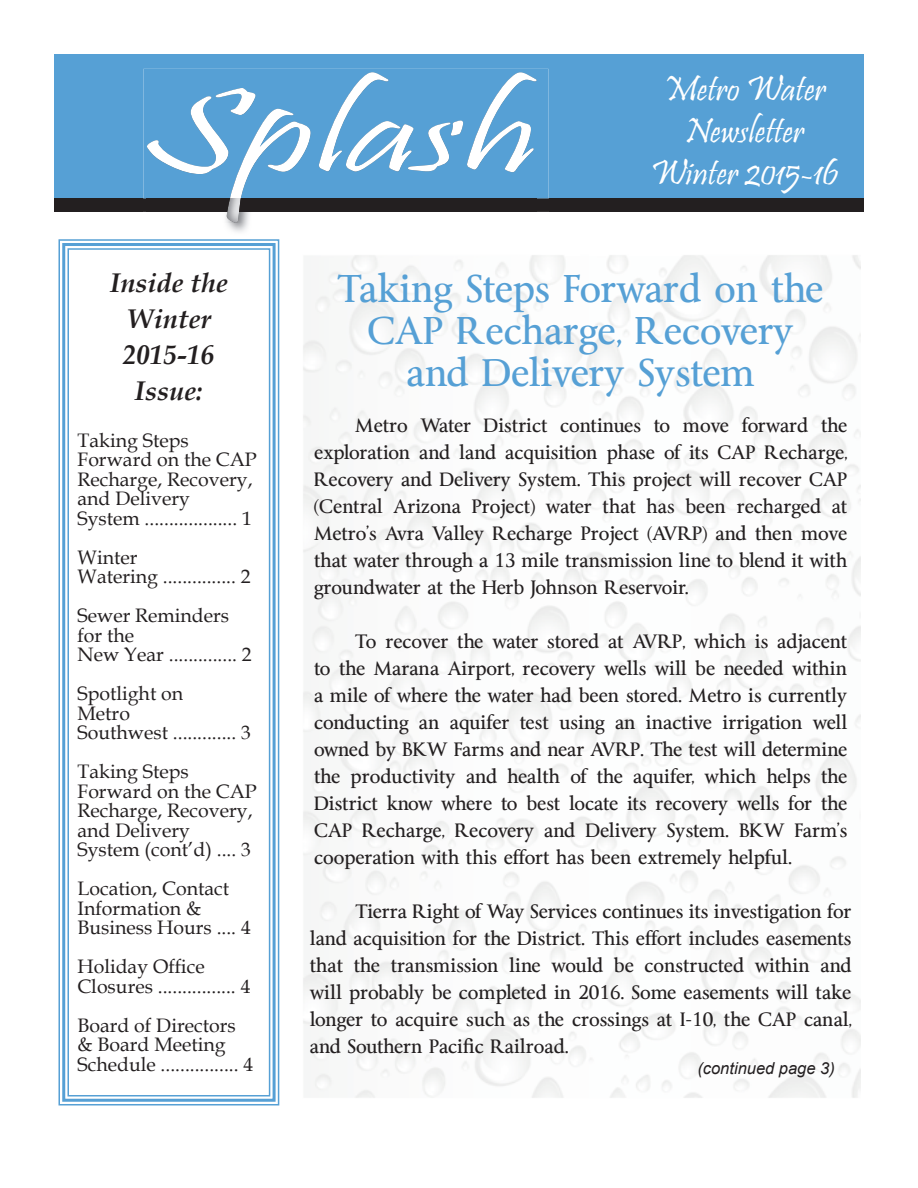
<style>
.page{position:relative;width:918px;height:1188px;background:#fff}
.page>*{position:absolute;margin:0;border:0;box-sizing:border-box;transform-origin:0 0}
.t1{font:36px/42px "Byington";color:#56a0d5;text-align:center}
.t2{font:36px/42px "Pristina";color:#fff;text-align:center}
.t3{font:italic 700 27px/36px "Book Antiqua";color:#231f20;text-align:center}
.t4{font:19.5px/19.5px "Book Antiqua";color:#231f20}
.t5{font:18px/27px "Byington";color:#231f20;text-align:justify}
.t6{font:italic 16.5px "Arial";color:#231f20}
</style>
<div class="page">
<div style="left:54px;top:54px;width:810px;height:145px;background:#56a0d5"></div>
<div style="left:54px;top:199px;width:810px;height:13px;background:#231f20"></div>
<img style="left:144px;top:69px;width:405px;height:163px">
<img style="left:147px;top:212px;width:390px;height:11px">
<img style="left:147px;top:72px;width:390px;height:127px">
<img style="left:147px;top:199px;width:390px;height:13px">
<svg style="left:58px;top:239px;width:222px;height:867px"></svg>
<div style="left:62px;top:243px;width:214px;height:859px;border:3px solid #56a0d5"></div>
<div style="left:67px;top:248px;width:203px;height:849px;border:2px solid #56a0d5"></div>
<h2 class="t3" style="left:110px;top:265px;width:119px">Inside the<br>Winter<br>2015-16<br>Issue:</h2>
<p class="t4" style="left:78px;top:430px;width:181px">Taking Steps<br>Forward on the CAP<br>Recharge, Recovery, and Delivery<br>System ................... 1</p>
<p class="t4" style="left:78px;top:547px;width:175px">Winter<br>Watering ............... 2</p>
<p class="t4" style="left:78px;top:606px;width:176px">Sewer Reminders for the<br>New Year .............. 2</p>
<p class="t4" style="left:78px;top:684px;width:175px">Spotlight on<br>Metro<br>Southwest ............. 3</p>
<p class="t4" style="left:78px;top:762px;width:181px">Taking Steps<br>Forward on the CAP<br>Recharge, Recovery, and Delivery<br>System (cont’d) .... 3</p>
<p class="t4" style="left:78px;top:879px;width:175px">Location, Contact<br>Information &amp;<br>Business Hours .... 4</p>
<p class="t4" style="left:78px;top:957px;width:174px">Holiday Office<br>Closures ................ 4</p>
<p class="t4" style="left:78px;top:1015px;width:177px">Board of Directors &amp; Board Meeting<br>Schedule ................ 4</p>
<h1 class="t2" style="left:651px;top:72px;width:190px">Metro Water<br>Newsletter<br>Winter 2015-16</h1>
<h1 class="t1" style="left:338px;top:268px;width:488px">Taking Steps Forward on the<br>CAP Recharge, Recovery and Delivery System</h1>
<p class="t5" style="left:314px;top:412px;width:535px;text-indent:41px">Metro Water District continues to move forward the exploration and land acquisition phase of its CAP Recharge, Recovery and Delivery System. This project will recover CAP (Central Arizona Project) water that has been recharged at Metro’s Avra Valley Recharge Project (AVRP) and then move that water through a 13 mile transmission line to blend it with groundwater at the Herb Johnson Reservoir.</p>
<p class="t5" style="left:314px;top:628px;width:535px;text-indent:41px">To recover the water stored at AVRP, which is adjacent to the Marana Airport, recovery wells will be needed within a mile of where the water had been stored. Metro is currently conducting an aquifer test using an inactive irrigation well owned by BKW Farms and near AVRP. The test will determine the productivity and health of the aquifer, which helps the District know where to best locate its recovery wells for the CAP Recharge, Recovery and Delivery System. BKW Farm’s cooperation with this effort has been extremely helpful.</p>
<p class="t5" style="left:310px;top:898px;width:543px;text-indent:46px">Tierra Right of Way Services continues its investigation for land acquisition for the District. This effort includes easements that the transmission line would be constructed within and will probably be completed in 2016. Some easements will take longer to acquire such as the crossings at I-10, the CAP canal, and Southern Pacific Railroad.</p>
<p class="t6" style="left:697px;top:1058px;width:139px">(continued page 3)</p>
</div>
